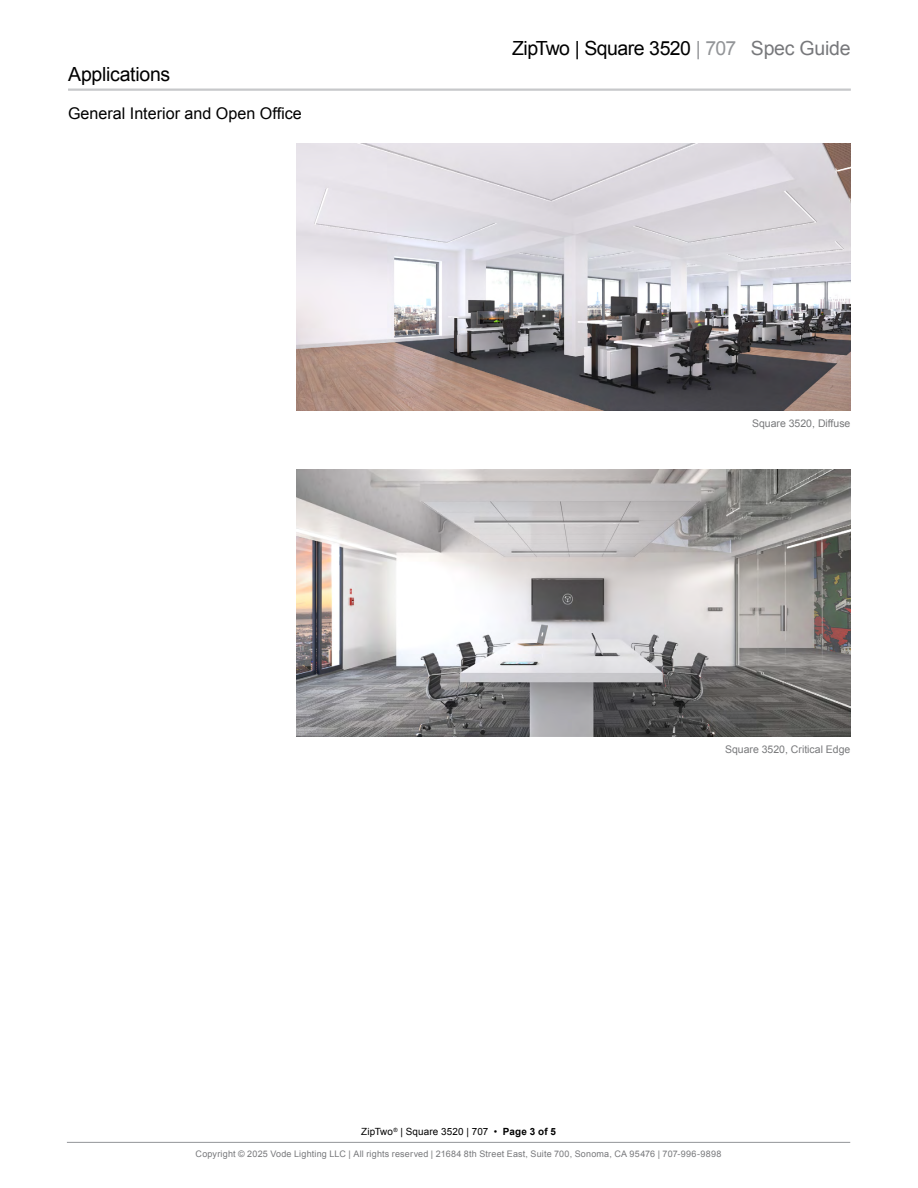
<style>
.page{position:relative;width:918px;height:1188px;background:#fff}
.page>*{position:absolute;margin:0;border:0;box-sizing:border-box;transform-origin:0 0}
.t1{font:19.5px "Arial";letter-spacing:-.02em;color:#000}
.t2{font:16.2px "Arial";color:#000}
.t3{font:10.5px "Arial";color:#78797b}
.t4{font:9.9px "Arial";letter-spacing:.015em;color:#000}
.t5{font:9px "Arial";letter-spacing:.02em;color:#77787b}
.s1{color:#939598}
.s2{color:#77787b}
.s3{font-weight:700}
</style>
<div class="page">
<hr style="left:67px;top:1142px;width:783px;height:1px;background:#939598">
<img style="left:297px;top:144px;width:553px;height:266px">
<hr style="left:68px;top:89px;width:783px;height:2px;background:#c7c8ca">
<img style="left:297px;top:470px;width:553px;height:266px">
<h1 class="t1" style="left:68px;top:62px;width:104px">Applications</h1>
<h2 class="t2" style="left:68px;top:103px;width:235px">General Interior and Open Office</h2>
<h1 class="t1" style="left:512px;top:35px;width:340px">ZipTwo | Square 3520 <span class="s1">| 707</span> <span class="s2">Spec Guide</span></h1>
<p class="t3" style="left:752px;top:416px;width:100px">Square 3520, Diffuse</p>
<p class="t3" style="left:725px;top:742px;width:127px">Square 3520, Critical Edge</p>
<p class="t4" style="left:361px;top:1125px;width:196px">ZipTwo<sup>®</sup> | Square 3520 | 707 • <span class="s3">Page 3 of 5</span></p>
<p class="t5" style="left:196px;top:1148px;width:527px">Copyright © 2025 Vode Lighting LLC | All rights reserved | 21684 8th Street East, Suite 700, Sonoma, CA 95476 | 707-996-9898</p>
</div>
